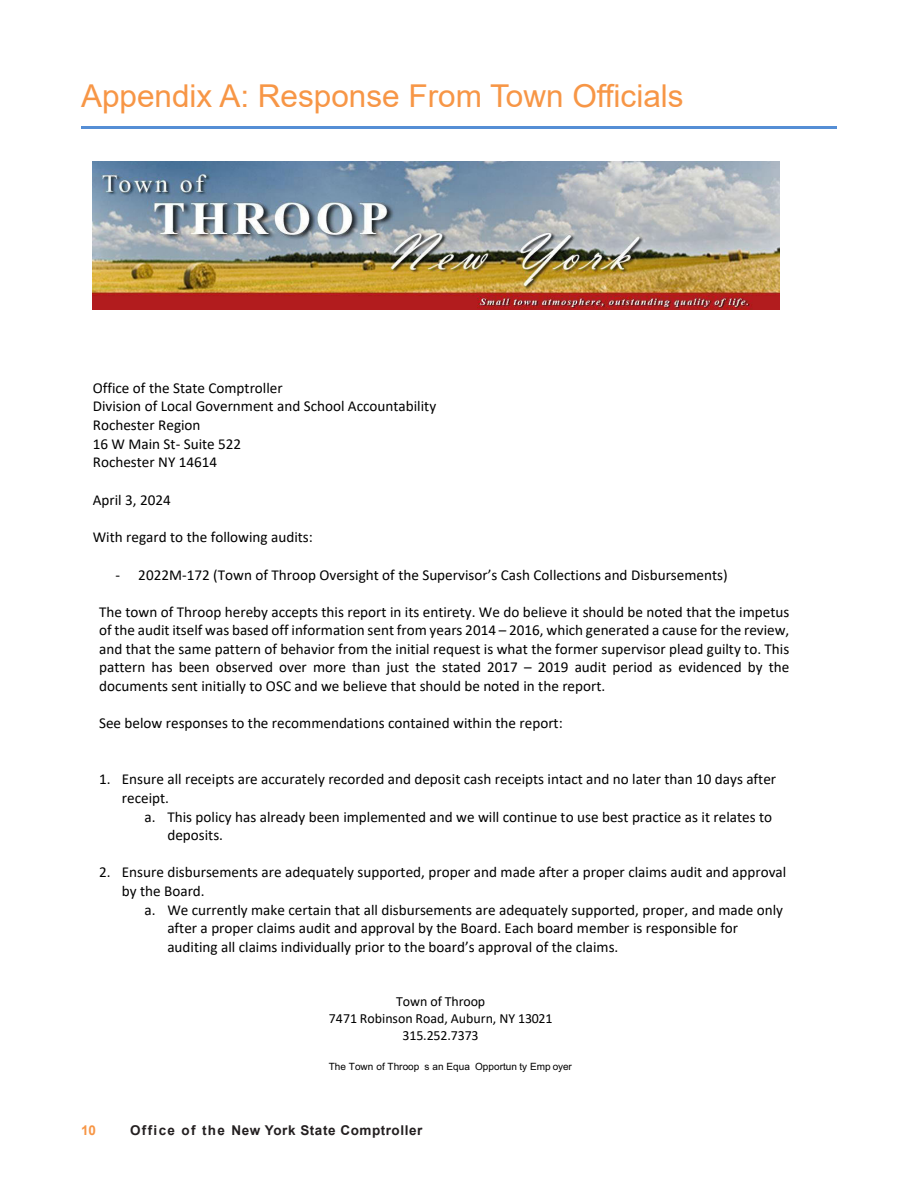
<style>
.page{position:relative;width:918px;height:1188px;background:#fff}
.page>*{position:absolute;margin:0;border:0;box-sizing:border-box;transform-origin:0 0}
.Section_Heads{font:31.5px "Arial";color:#f79646}
.t1{font:15.15px/18.6px "Calibri";color:#000}
.t2{font:13.95px/17px "Calibri";color:#000;text-align:center}
.t3{font:700 13.5px "Arial";letter-spacing:.04em;color:#231f20}
.t4{font:700 13.5px "Arial";color:#f79646}
.t5{font:10.05px "Arial";letter-spacing:.005em;color:#000}
</style>
<div class="page">
<hr style="left:81px;top:126px;width:756px;height:3px;background:#558ed5">
<img style="left:93px;top:162px;width:687px;height:148px">
<p class="Section_Heads" style="left:81px;top:74px;width:604px">Appendix A: Response From Town Officials</p>
<p class="t1" style="left:93px;top:378px;width:345px">Office of the State Comptroller<br>Division of Local Government and School Accountability<br>Rochester Region<br>16 W Main St- Suite 522<br>Rochester NY 14614</p>
<p class="t1" style="left:93px;top:490px;width:80px">April 3, 2024</p>
<p class="t1" style="left:93px;top:527px;width:222px">With regard to the following audits:</p>
<p class="t1" style="left:116px;top:565px;width:614px">- 2022M-172 (Town of Throop Oversight of the Supervisor’s Cash Collections and Disbursements)</p>
<p class="t1" style="left:99px;top:602px;width:692px;text-align:justify">The town of Throop hereby accepts this report in its entirety. We do believe it should be noted that the impetus of the audit itself was based off information sent from years 2014 – 2016, which generated a cause for the review, and that the same pattern of behavior from the initial request is what the former supervisor plead guilty to. This pattern has been observed over more than just the stated 2017 – 2019 audit period as evidenced by the documents sent initially to OSC and we believe that should be noted in the report.</p>
<p class="t1" style="left:99px;top:713px;width:465px">See below responses to the recommendations contained within the report:</p>
<p class="t1" style="left:99px;top:770px;width:679px">1. Ensure all receipts are accurately recorded and deposit cash receipts intact and no later than 10 days after</p>
<p class="t1" style="left:122px;top:788px;width:49px">receipt.</p>
<p class="t1" style="left:145px;top:807px;width:629px">a. This policy has already been implemented and we will continue to use best practice as it relates to</p>
<p class="t1" style="left:167px;top:825px;width:57px">deposits.</p>
<p class="t1" style="left:99px;top:863px;width:689px">2. Ensure disbursements are adequately supported, proper and made after a proper claims audit and approval</p>
<p class="t1" style="left:122px;top:881px;width:84px">by the Board.</p>
<p class="t1" style="left:145px;top:900px;width:640px">a. We currently make certain that all disbursements are adequately supported, proper, and made only</p>
<p class="t1" style="left:167px;top:919px;width:572px">after a proper claims audit and approval by the Board. Each board member is responsible for</p>
<p class="t1" style="left:167px;top:937px;width:453px">auditing all claims individually prior to the board’s approval of the claims.</p>
<p class="t2" style="left:329px;top:992px;width:225px">Town of Throop<br>7471 Robinson Road, Auburn, NY 13021<br>315.252.7373</p>
<p class="t5" style="left:329px;top:1060px;width:245px">The Town of Throop s an Equa Opportun ty Emp oyer</p>
<p class="t4" style="left:81px;top:1121px;width:17px">10</p>
<p class="t3" style="left:130px;top:1121px;width:294px">Office of the New York State Comptroller</p>
</div>
